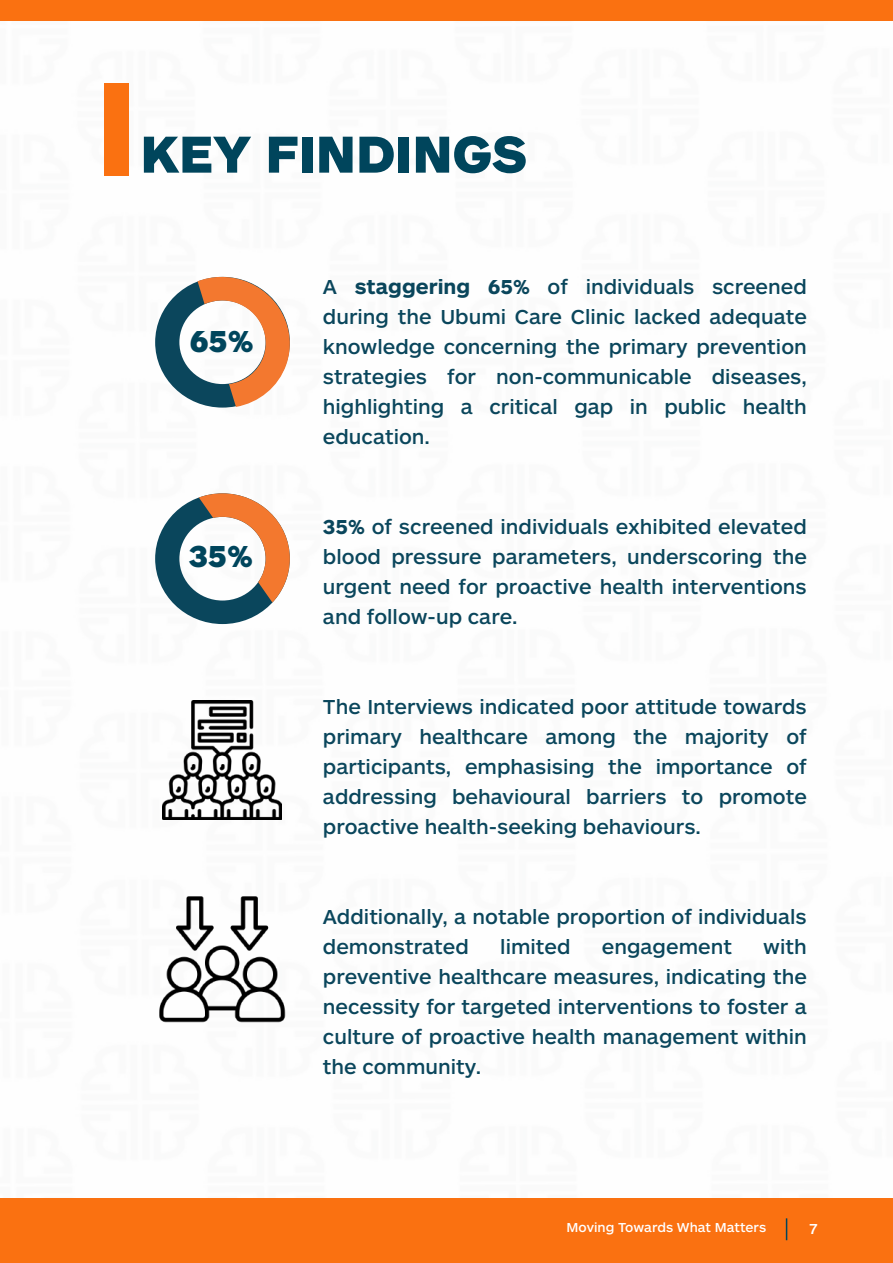
<style>
.page{position:relative;width:893px;height:1263px;background:#fff}
.page>*{position:absolute;margin:0;border:0;box-sizing:border-box;transform-origin:0 0}
.t1{font:900 54px "ARS Maquette Pro";color:#00455c}
.t2{font:900 31.5px "ARS Maquette Pro";color:#00455c}
.t3{font:500 21px/30px "ARS Maquette Pro";color:#0a465c;text-align:justify}
.t4{font:500 15px "ARS Maquette Pro";color:#fff}
.t5{font:500 13.5px "ARS Maquette Pro";color:#fff}
.s1{font-weight:700}
</style>
<div class="page">
<div style="left:0;top:1199px;width:893px;height:64px;background:#fa7111"></div>
<svg style="left:786px;top:1218px;width:1px;height:22px"></svg>
<div style="left:0;top:0;width:893px;height:21px;background:#fa7111"></div>
<div style="left:104px;top:83px;width:24px;height:92px;background:#fa7111"></div>
<svg style="left:155px;top:493px;width:135px;height:131px"></svg>
<svg style="left:155px;top:276px;width:135px;height:132px"></svg>
<img style="left:159px;top:896px;width:127px;height:127px">
<img style="left:163px;top:700px;width:119px;height:119px">
<h1 class="t1" style="left:140px;top:119px;width:388px">KEY FINDINGS</h1>
<h2 class="t2" style="left:189px;top:321px;width:66px">65%</h2>
<h2 class="t2" style="left:189px;top:536px;width:66px">35%</h2>
<p class="t3" style="left:323px;top:270px;width:485px">A <span class="s1">staggering 65%</span> of individuals screened during the Ubumi Care Clinic lacked adequate knowledge concerning the primary prevention strategies for non-communicable diseases, highlighting a critical gap in public health education.</p>
<p class="t3" style="left:323px;top:510px;width:485px"><span class="s1">35%</span> of screened individuals exhibited elevated blood pressure parameters, underscoring the urgent need for proactive health interventions and follow-up care.</p>
<p class="t3" style="left:323px;top:690px;width:485px">The Interviews indicated poor attitude towards primary healthcare among the majority of participants, emphasising the importance of addressing behavioural barriers to promote proactive health-seeking behaviours.</p>
<p class="t3" style="left:323px;top:900px;width:485px">Additionally, a notable proportion of individuals demonstrated</p>
<p class="t3" style="left:323px;top:930px;width:485px;text-indent:440px">with preventive healthcare measures, indicating the necessity for targeted interventions to foster a culture of proactive health management within the community.</p>
<p class="t3" style="left:500px;top:930px;width:72px">limited</p>
<p class="t3" style="left:602px;top:930px;width:132px">engagement</p>
<p class="t5" style="left:567px;top:1218px;width:201px">Moving Towards What Matters</p>
<p class="t4" style="left:809px;top:1219px;width:10px">7</p>
</div>
